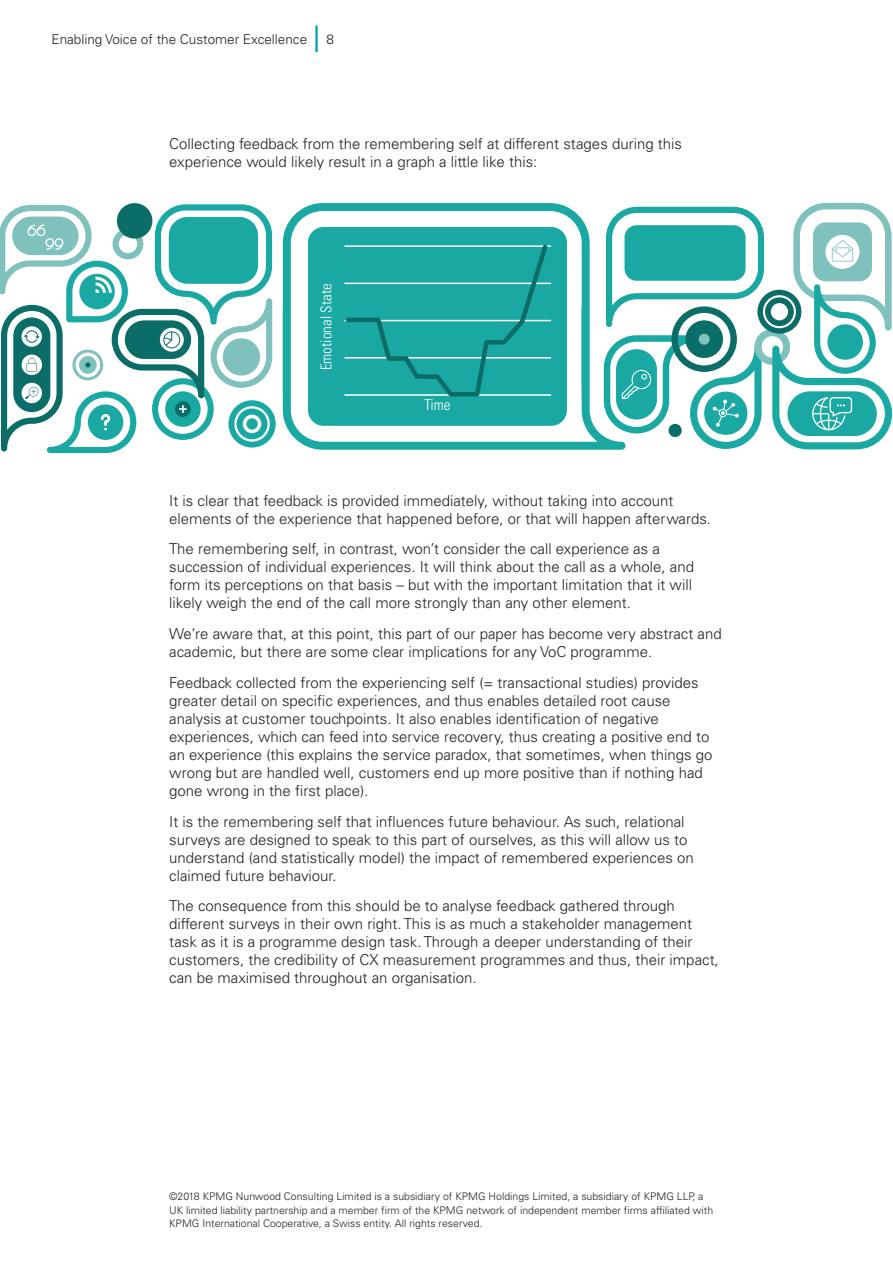
<style>
.page{position:relative;width:893px;height:1263px;background:#fff}
.page>*{position:absolute;margin:0;border:0;box-sizing:border-box;transform-origin:0 0}
.t1{font:300 15px/18px "Univers LT Std";color:#231f20}
.t2{font:300 condensed 15px "Univers LT Std";color:#fff}
.t3{font:300 13.5px "Univers LT Std";color:#231f20}
.t4{font:300 10.5px/13.5px "Univers LT Std";color:#231f20}
</style>
<div class="page">
<hr style="left:315px;top:26px;width:3px;height:26px;background:#00a3a1">
<svg style="left:283px;top:203px;width:341px;height:247px"></svg>
<div style="left:308px;top:227px;width:259px;height:199px;background:#1aa8a3;border-radius:16px"></div>
<svg style="left:0;top:204px;width:276px;height:249px"></svg>
<div style="left:223px;top:338px;width:37px;height:38px;background:#7fc1bd;border-radius:50%"></div>
<svg style="left:604px;top:203px;width:288px;height:246px"></svg>
<div style="left:827px;top:324px;width:36px;height:36px;background:#1aa8a3;border-radius:50%"></div>
<svg style="left:344px;top:244px;width:207px;height:153px"></svg>
<p class="t3" style="left:51px;top:31px;width:257px">Enabling Voice of the Customer Excellence</p>
<p class="t3" style="left:326px;top:31px;width:9px">8</p>
<p class="t1" style="left:169px;top:135px;width:514px">Collecting feedback from the remembering self at different stages during this experience would likely result in a graph a little like this:</p>
<p class="t2" style="left:317px;top:370px;width:88px;rotate:-90deg">Emotional State</p>
<p class="t2" style="left:425px;top:395px;width:27px">Time</p>
<p class="t1" style="left:169px;top:491px;width:543px">It is clear that feedback is provided immediately, without taking into account elements of the experience that happened before, or that will happen afterwards.</p>
<p class="t1" style="left:169px;top:540px;width:526px">The remembering self, in contrast, won’t consider the call experience as a succession of individual experiences. It will think about the call as a whole, and form its perceptions on that basis – but with the important limitation that it will likely weigh the end of the call more strongly than any other element.</p>
<p class="t1" style="left:169px;top:625px;width:554px">We’re aware that, at this point, this part of our paper has become very abstract and academic, but there are some clear implications for any VoC programme.</p>
<p class="t1" style="left:169px;top:673px;width:545px">Feedback collected from the experiencing self (= transactional studies) provides greater detail on specific experiences, and thus enables detailed root cause analysis at customer touchpoints. It also enables identification of negative experiences, which can feed into service recovery, thus creating a positive end to an experience (this explains the service paradox, that sometimes, when things go wrong but are handled well, customers end up more positive than if nothing had gone wrong in the first place).</p>
<p class="t1" style="left:169px;top:812px;width:526px">It is the remembering self that influences future behaviour. As such, relational surveys are designed to speak to this part of ourselves, as this will allow us to understand (and statistically model) the impact of remembered experiences on claimed future behaviour.</p>
<p class="t1" style="left:169px;top:897px;width:551px">The consequence from this should be to analyse feedback gathered through different surveys in their own right. This is as much a stakeholder management task as it is a programme design task. Through a deeper understanding of their customers, the credibility of CX measurement programmes and thus, their impact, can be maximised throughout an organisation.</p>
<p class="t4" style="left:169px;top:1190px;width:546px">©2018 KPMG Nunwood Consulting Limited is a subsidiary of KPMG Holdings Limited, a subsidiary of KPMG LLP, a<br>UK limited liability partnership and a member firm of the KPMG network of independent member firms affiliated with<br>KPMG International Cooperative, a Swiss entity. All rights reserved.</p>
</div>
